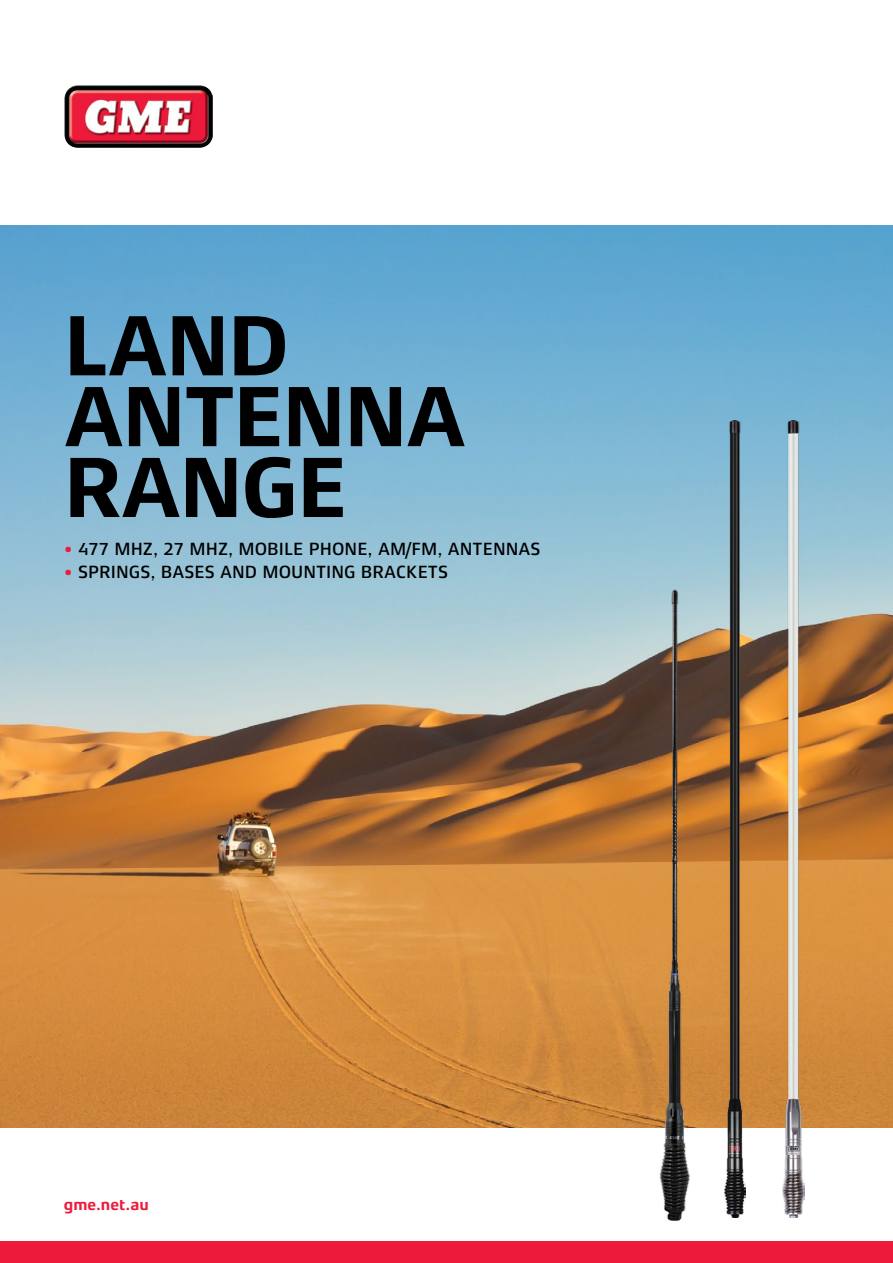
<style>
.page{position:relative;width:893px;height:1263px;background:#fff}
.page>*{position:absolute;margin:0;border:0;box-sizing:border-box;transform-origin:0 0}
.t1{font:700 86.85px/70.8px "Xenois Sans Pro";letter-spacing:-.02em;color:#000}
.t2{font:500 18px "Xenois Sans Pro";color:#000}
.t3{font:700 15.75px "Xenois Sans Pro";color:#ed1a3b}
.s1{color:#ed1a3b}
</style>
<div class="page">
<img style="left:0;top:226px;width:893px;height:902px">
<img style="left:64px;top:85px;width:149px;height:63px">
<img style="left:659px;top:555px;width:31px;height:666px">
<img style="left:724px;top:421px;width:22px;height:797px">
<img style="left:783px;top:421px;width:21px;height:797px">
<div style="left:1px;top:1242px;width:891px;height:20px;background:#ed1a3b"></div>
<div style="left:0;top:1241px;width:893px;height:22px;border:2px solid #ed1a3b"></div>
<h1 class="t1" style="left:64px;top:310px;width:404px">LAND<br>ANTENNA<br>RANGE</h1>
<p class="t2" style="left:64px;top:539px;width:478px"><span class="s1">•</span> 477 MHZ, 27 MHZ, MOBILE PHONE, AM/FM, ANTENNAS</p>
<p class="t2" style="left:64px;top:561px;width:386px"><span class="s1">•</span> SPRINGS, BASES AND MOUNTING BRACKETS</p>
<p class="t3" style="left:64px;top:1195px;width:87px">gme.net.au</p>
</div>
